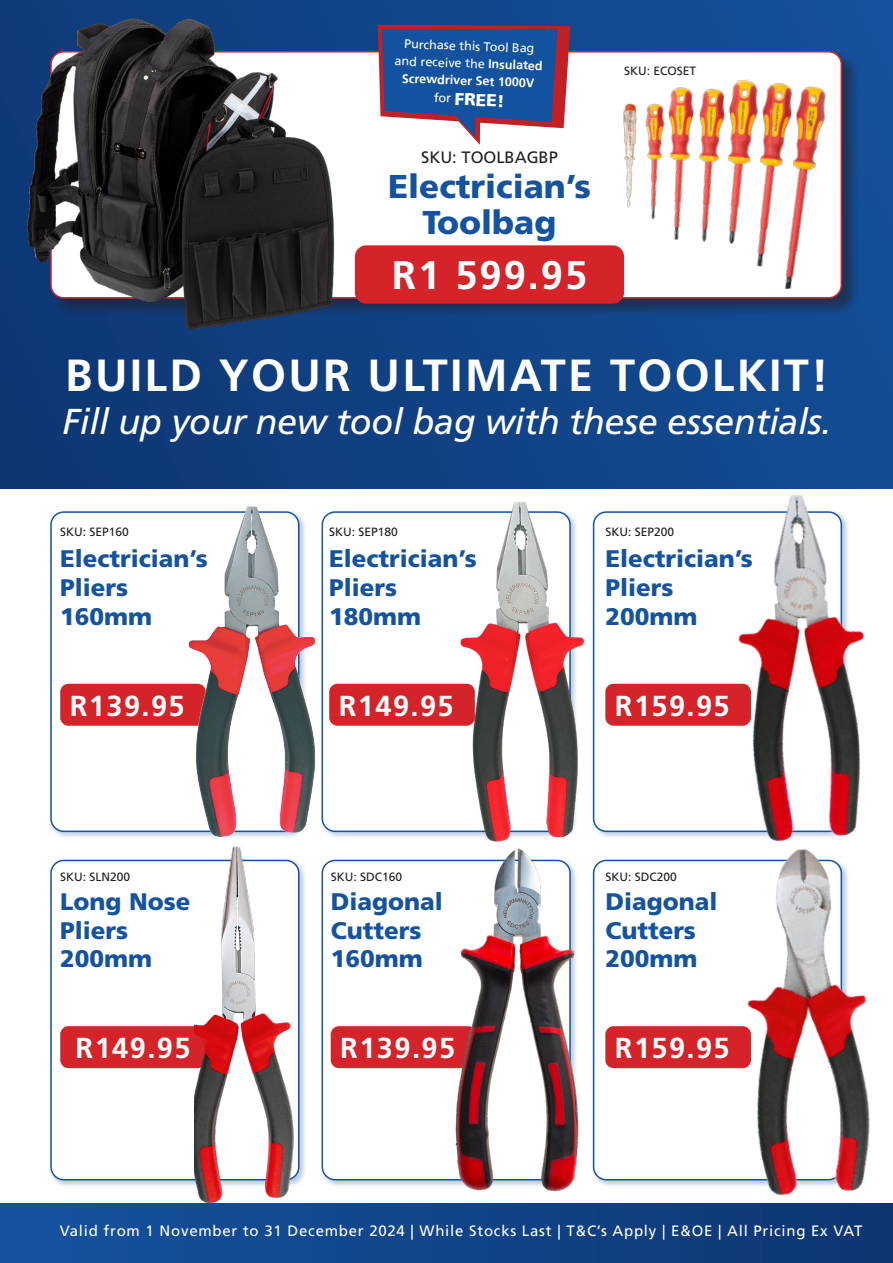
<style>
.page{position:relative;width:893px;height:1263px;background:#fff}
.page>*{position:absolute;margin:0;border:0;box-sizing:border-box;transform-origin:0 0}
.t1{font:700 45px "Frutiger LT Pro";letter-spacing:.05em;color:#fff}
.t2{font:700 39.9px "Frutiger LT Pro";letter-spacing:.05em;color:#fff}
.t3{font:italic 36px "Frutiger LT Pro";letter-spacing:-.01em;color:#fff}
.t4{font:900 33px/36px "Frutiger LT Pro";color:#1553a0;text-align:center}
.t5{font:700 28.95px "Frutiger LT Pro";letter-spacing:.05em;color:#fff}
.t6{font:900 24px/28.8px "Frutiger LT Pro";color:#1553a0}
.t7{font:900 17.25px "Frutiger LT Pro";color:#fff}
.t8{font:16.5px "Frutiger LT Pro";color:#231f20}
.t9{font:15px "Frutiger LT Pro";letter-spacing:.05em;color:#fff}
.t10{font:12.6px/17.2px "Frutiger LT Pro";color:#fff;text-align:center}
.t11{font:12px "Frutiger LT Pro";color:#231f20}
.s1{font-weight:700}
.s2{font-weight:400;font-size:12.6px}
</style>
<div class="page">
<div style="left:0;top:1204px;width:893px;height:59px;background:#124b92"></div>
<div style="left:329px;top:684px;width:146px;height:42px;background:#d52429;border-radius:8px"></div>
<div style="left:0;top:0;width:893px;height:488px;background:linear-gradient(to right,#0d3572,#144f99)"></div>
<div style="left:50px;top:51px;width:810px;height:266px;background:#231f20;opacity:.55"></div>
<div style="left:51px;top:52px;width:790px;height:246px;background:#fff;border-radius:13px"></div>
<div style="left:49px;top:858px;width:258px;height:330px;background:#1553a0;opacity:.3"></div>
<div style="left:51px;top:860px;width:248px;height:320px;background:#fff;border-radius:13px"></div>
<div style="left:50px;top:860px;width:249px;height:320px;border:2px solid #1553a0;border-radius:13px"></div>
<div style="left:320px;top:858px;width:259px;height:330px;background:#1553a0;opacity:.3"></div>
<div style="left:322px;top:860px;width:248px;height:320px;background:#fff;border-radius:13px"></div>
<img style="left:8px;top:2px;width:347px;height:350px">
<div style="left:355px;top:245px;width:269px;height:59px;background:#d52429;border-radius:11px"></div>
<svg style="left:378px;top:25px;width:192px;height:120px"></svg>
<div style="left:60px;top:684px;width:146px;height:42px;background:#d52429;border-radius:8px"></div>
<div style="left:60px;top:1026px;width:146px;height:42px;background:#d52429;border-radius:8px"></div>
<div style="left:331px;top:1026px;width:145px;height:42px;background:#d52429;border-radius:8px"></div>
<img style="left:451px;top:471px;width:115px;height:350px">
<img style="left:566px;top:395px;width:327px;height:342px">
<img style="left:195px;top:859px;width:114px;height:345px">
<img style="left:423px;top:821px;width:109px;height:406px">
<img style="left:532px;top:737px;width:361px;height:526px">
<img style="left:614px;top:73px;width:234px;height:227px">
<img style="left:162px;top:483px;width:181px;height:376px">
<p class="t10" style="left:396px;top:35px;width:149px;rotate:2deg">Purchase this Tool Bag and receive the <span class="s1">Insulated<br>Screwdriver Set 1000V</span></p>
<p class="t7" style="left:434px;top:88px;width:72px;rotate:2deg"><span class="s2">for</span> FREE!</p>
<p class="t8" style="left:421px;top:147px;width:138px">SKU: TOOLBAGBP</p>
<p class="t4" style="left:388px;top:168px;width:204px">Electrician’s<br>Toolbag</p>
<p class="t2" style="left:392px;top:252px;width:197px">R1 599.95</p>
<p class="t11" style="left:624px;top:64px;width:74px">SKU: ECOSET</p>
<p class="t1" style="left:65px;top:348px;width:765px">BUILD YOUR ULTIMATE TOOLKIT!</p>
<p class="t3" style="left:62px;top:400px;width:771px">Fill up your new tool bag with these essentials.</p>
<p class="t11" style="left:60px;top:524px;width:70px">SKU: SEP160</p>
<p class="t6" style="left:60px;top:545px;width:149px">Electrician’s<br>Pliers<br>160mm</p>
<p class="t5" style="left:70px;top:688px;width:116px">R139.95</p>
<p class="t11" style="left:329px;top:524px;width:70px">SKU: SEP180</p>
<p class="t11" style="left:605px;top:524px;width:70px">SKU: SEP200</p>
<p class="t6" style="left:329px;top:545px;width:149px">Electrician’s<br>Pliers<br>180mm</p>
<p class="t6" style="left:605px;top:545px;width:149px">Electrician’s<br>Pliers<br>200mm</p>
<p class="t5" style="left:339px;top:688px;width:116px">R149.95</p>
<p class="t5" style="left:615px;top:688px;width:116px">R159.95</p>
<p class="t11" style="left:60px;top:870px;width:72px">SKU: SLN200</p>
<p class="t11" style="left:331px;top:870px;width:73px">SKU: SDC160</p>
<p class="t11" style="left:605px;top:870px;width:73px">SKU: SDC200</p>
<p class="t6" style="left:60px;top:887px;width:132px">Long Nose<br>Pliers<br>200mm</p>
<p class="t6" style="left:331px;top:887px;width:114px">Diagonal<br>Cutters<br>160mm</p>
<p class="t6" style="left:605px;top:887px;width:114px">Diagonal<br>Cutters<br>200mm</p>
<p class="t5" style="left:76px;top:1031px;width:116px">R149.95</p>
<p class="t5" style="left:340px;top:1031px;width:116px">R139.95</p>
<p class="t5" style="left:615px;top:1031px;width:116px">R159.95</p>
<p class="t9" style="left:60px;top:1222px;width:804px">Valid from 1 November to 31 December 2024 | While Stocks Last | T&amp;C’s Apply | E&amp;OE | All Pricing Ex VAT</p>
</div>
